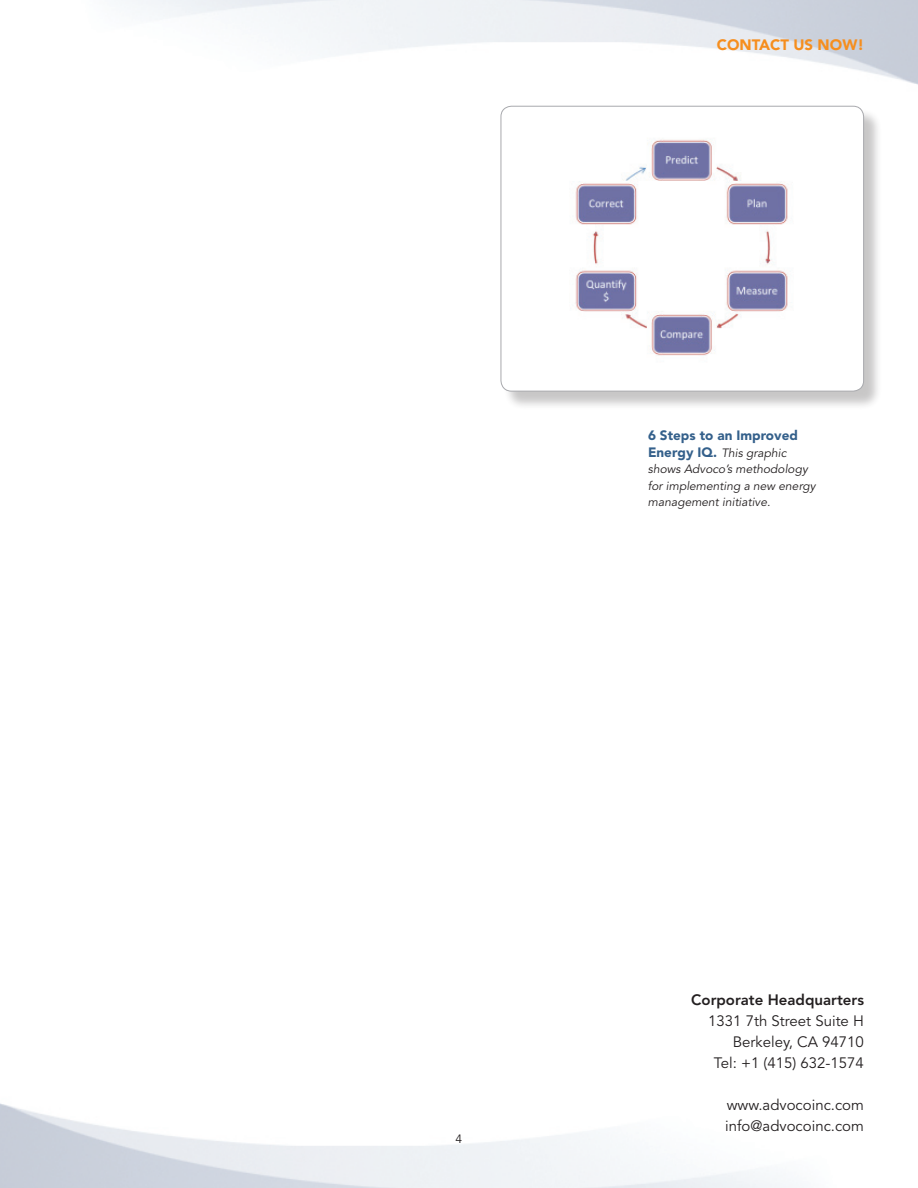
<style>
.page{position:relative;width:918px;height:1188px;background:#fff}
.page>*{position:absolute;margin:0;border:0;box-sizing:border-box;transform-origin:0 0}
.t1{font:15px/21px "Avenir";color:#231f20;text-align:right}
.t2{font:800 15px "Avenir";color:#231f20}
.t3{font:900 15px "Avenir";color:#f68e1e}
.t4{font:900 13.5px "Avenir";color:#34608b}
.t5{font:italic 12px/16.5px "Avenir";color:#231f20}
.t6{font:12px "Avenir";color:#231f20}
.s1{font-weight:900;font-style:normal;font-size:13.5px;color:#34608b}
</style>
<div class="page">
<div style="left:503px;top:108px;width:379px;height:302px;background:#231f20;opacity:.25"></div>
<img style="left:501px;top:106px;width:363px;height:285px">
<div style="left:501px;top:106px;width:363px;height:286px;border:1px solid #a8a9ad;border-radius:11px"></div>
<p class="t3" style="left:717px;top:36px;width:149px">CONTACT US NOW!</p>
<p class="t4" style="left:648px;top:427px;width:151px">6 Steps to an Improved</p>
<p class="t5" style="left:648px;top:445px;width:169px"><span class="s1">Energy IQ.</span> This graphic shows Advoco’s methodology for implementing a new energy management initiative.</p>
<p class="t6" style="left:456px;top:1132px;width:8px">4</p>
<p class="t2" style="left:691px;top:991px;width:174px">Corporate Headquarters</p>
<p class="t1" style="left:708px;top:1011px;width:157px">1331 7th Street Suite H<br>Berkeley, CA 94710<br>Tel: +1 (415) 632-1574</p>
<p class="t1" style="left:725px;top:1095px;width:140px;text-align:left">www.advocoinc.com info@advocoinc.com</p>
</div>
